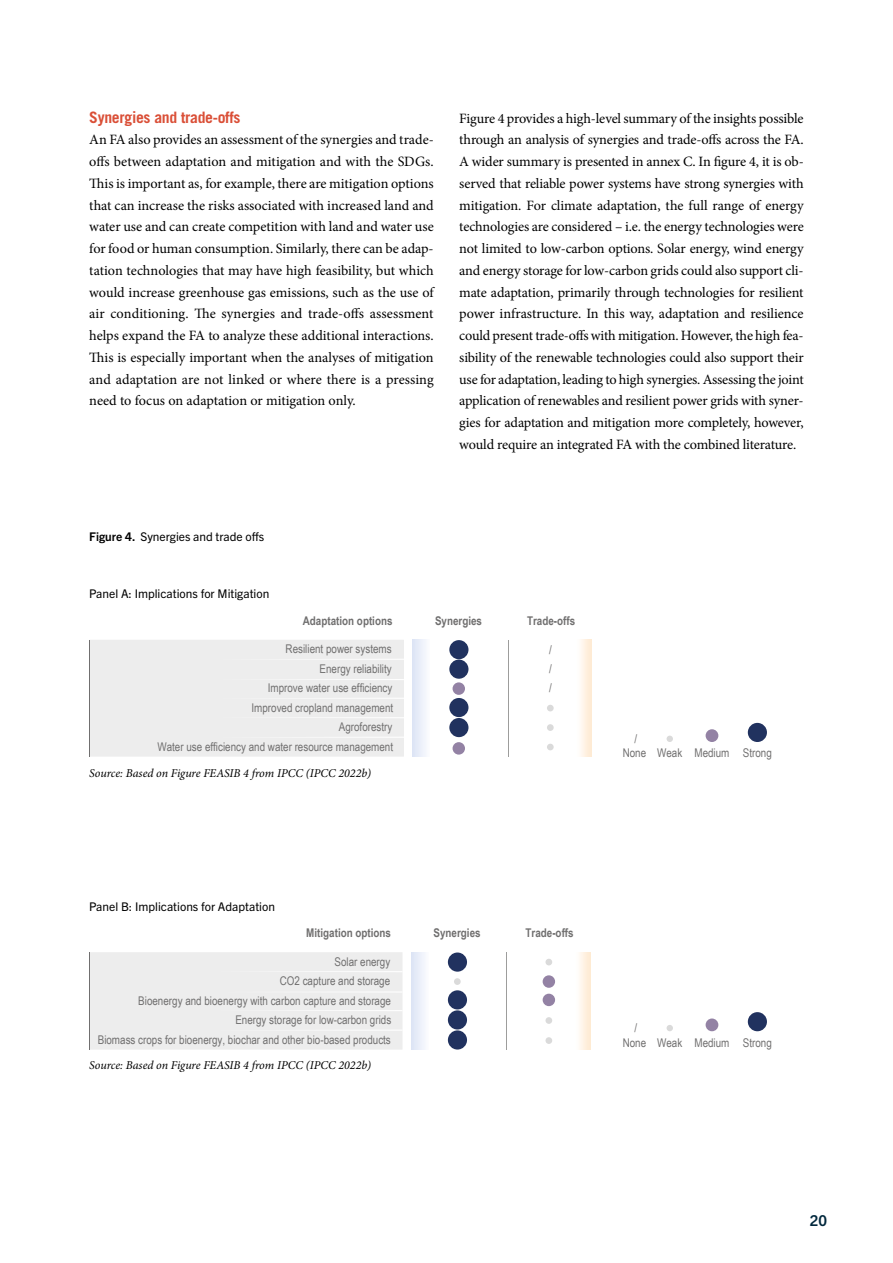
<style>
.page{position:relative;width:893px;height:1263px;background:#fff}
.page>*{position:absolute;margin:0;border:0;box-sizing:border-box;transform-origin:0 0}
.t1{font:700 15.75px "Trade Gothic LT Std";letter-spacing:-.02em;color:#da4f37}
.t2{font:700 15px "Trade Gothic Next LT Pro";color:#02283d}
.t3{font:14.25px/21.8px "Minion Pro";letter-spacing:-.01em;color:#000;text-align:justify}
.t4{font:12px/19.5px "Arial Narrow";color:#706f6f;text-align:right}
.t5{font:12px "Trade Gothic Next LT Pro";color:#000}
.t6{font:italic 12px "Minion Pro";color:#000}
.t7{font:700 12px "Arial Narrow";color:#706f6f}
.s1{font-weight:700}
</style>
<div class="page">
<div style="left:453px;top:682px;width:12px;height:13px;background:#9382a4;border-radius:50%"></div>
<div style="left:90px;top:640px;width:314px;height:117px;background:#ededed"></div>
<hr style="left:89px;top:640px;width:1px;height:117px;background:#706f6f">
<hr style="left:508px;top:640px;width:1px;height:117px;background:#9d9d9c">
<svg style="left:667px;top:736px;width:6px;height:6px"></svg>
<svg style="left:667px;top:1025px;width:6px;height:6px"></svg>
<div style="left:706px;top:729px;width:12px;height:13px;background:#9382a4;border-radius:50%"></div>
<div style="left:706px;top:1018px;width:12px;height:13px;background:#9382a4;border-radius:50%"></div>
<div style="left:748px;top:723px;width:19px;height:19px;background:#21325f;border-radius:50%"></div>
<div style="left:748px;top:1012px;width:19px;height:19px;background:#21325f;border-radius:50%"></div>
<div style="left:449px;top:660px;width:19px;height:19px;background:#21325f;border-radius:50%"></div>
<div style="left:449px;top:640px;width:19px;height:19px;background:#21325f;border-radius:50%"></div>
<div style="left:449px;top:698px;width:19px;height:19px;background:#21325f;border-radius:50%"></div>
<div style="left:449px;top:718px;width:19px;height:19px;background:#21325f;border-radius:50%"></div>
<div style="left:453px;top:742px;width:12px;height:13px;background:#9382a4;border-radius:50%"></div>
<div style="left:547px;top:744px;width:7px;height:6px;background:#dadada;border-radius:50%"></div>
<div style="left:547px;top:724px;width:7px;height:7px;background:#dadada;border-radius:50%"></div>
<div style="left:547px;top:705px;width:7px;height:6px;background:#dadada;border-radius:50%"></div>
<div style="left:545px;top:1017px;width:7px;height:7px;background:#dadada;border-radius:50%"></div>
<div style="left:545px;top:1037px;width:7px;height:7px;background:#dadada;border-radius:50%"></div>
<div style="left:545px;top:959px;width:7px;height:6px;background:#dadada;border-radius:50%"></div>
<div style="left:454px;top:978px;width:7px;height:7px;background:#dadada;border-radius:50%"></div>
<div style="left:90px;top:952px;width:312px;height:97px;background:#ededed"></div>
<hr style="left:89px;top:952px;width:1px;height:97px;background:#706f6f">
<hr style="left:507px;top:952px;width:1px;height:97px;background:#9d9d9c">
<div style="left:448px;top:952px;width:19px;height:20px;background:#21325f;border-radius:50%"></div>
<div style="left:448px;top:1010px;width:19px;height:19px;background:#21325f;border-radius:50%"></div>
<div style="left:448px;top:1030px;width:19px;height:19px;background:#21325f;border-radius:50%"></div>
<div style="left:448px;top:990px;width:19px;height:19px;background:#21325f;border-radius:50%"></div>
<div style="left:543px;top:975px;width:12px;height:13px;background:#9382a4;border-radius:50%"></div>
<div style="left:543px;top:994px;width:12px;height:12px;background:#9382a4;border-radius:50%"></div>
<p class="t1" style="left:89px;top:107px;width:153px">Synergies and trade-offs</p>
<p class="t3" style="left:89px;top:129px;width:346px">An FA also provides an assessment of the synergies and trade&shy;offs between adaptation and mitigation and with the SDGs.<br>This is important as, for example, there are mitigation options that can increase the risks associated with increased land and water use and can create competition with land and water use for food or human consumption. Similarly, there can be adap&shy;tation technologies that may have high feasibility, but which would increase greenhouse gas emissions, such as the use of air conditioning. The synergies and trade-offs assessment helps expand the FA to analyze these additional interactions.<br>This is especially important when the analyses of mitigation and adaptation are not linked or where there is a pressing need to focus on adaptation or mitigation only.</p>
<p class="t3" style="left:459px;top:107px;width:346px">Figure 4 provides a high-level summary of the insights possible through an analysis of synergies and trade-offs across the FA.<br>A wider summary is presented in annex C. In figure 4, it is ob&shy;served that reliable power systems have strong synergies with mitigation. For climate adaptation, the full range of energy technologies are considered – i.e. the energy technologies were not limited to low-carbon options. Solar energy, wind energy and energy storage for low-carbon grids could also support cli&shy;mate adaptation, primarily through technologies for resilient power infrastructure. In this way, adaptation and resilience could present trade-offs with mitigation. However, the high fea&shy;sibility of the renewable technologies could also support their use for adaptation, leading to high synergies. Assessing the joint application of renewables and resilient power grids with syner&shy;gies for adaptation and mitigation more completely, however, would require an integrated FA with the combined literature.</p>
<p class="t5" style="left:89px;top:528px;width:177px"><span class="s1">Figure 4.</span> Synergies and trade offs</p>
<p class="t5" style="left:89px;top:586px;width:182px">Panel A: Implications for Mitigation</p>
<p class="t7" style="left:303px;top:611px;width:91px">Adaptation options</p>
<p class="t7" style="left:435px;top:611px;width:49px">Synergies</p>
<p class="t7" style="left:527px;top:611px;width:50px">Trade-offs</p>
<p class="t4" style="left:286px;top:639px;width:108px">Resilient power systems</p>
<p class="t4" style="left:549px;top:639px;width:4px">/</p>
<p class="t4" style="left:268px;top:658px;width:126px">Energy reliability<br>Improve water use efficiency</p>
<p class="t4" style="left:157px;top:717px;width:237px">Agroforestry<br>Water use efficiency and water resource management</p>
<p class="t4" style="left:634px;top:728px;width:4px">/</p>
<p class="t4" style="left:549px;top:658px;width:4px;text-align:left">/ /</p>
<p class="t4" style="left:252px;top:697px;width:143px">Improved cropland management</p>
<p class="t4" style="left:623px;top:743px;width:25px">None</p>
<p class="t6" style="left:89px;top:765px;width:283px">Source: Based on Figure FEASIB 4 from IPCC (IPCC 2022b)</p>
<p class="t4" style="left:657px;top:743px;width:27px">Weak</p>
<p class="t4" style="left:694px;top:743px;width:36px">Medium</p>
<p class="t4" style="left:743px;top:743px;width:30px">Strong</p>
<p class="t5" style="left:89px;top:898px;width:187px">Panel B: Implications for Adaptation</p>
<p class="t7" style="left:306px;top:924px;width:86px">Mitigation options</p>
<p class="t7" style="left:434px;top:924px;width:49px">Synergies</p>
<p class="t7" style="left:526px;top:924px;width:50px">Trade-offs</p>
<p class="t4" style="left:138px;top:951px;width:254px">Solar energy<br>CO2 capture and storage<br>Bioenergy and bioenergy with carbon capture and storage</p>
<p class="t4" style="left:98px;top:1029px;width:295px">Biomass crops for bioenergy, biochar and other bio-based products</p>
<p class="t4" style="left:235px;top:1010px;width:157px">Energy storage for low-carbon grids</p>
<p class="t6" style="left:89px;top:1057px;width:283px">Source: Based on Figure FEASIB 4 from IPCC (IPCC 2022b)</p>
<p class="t4" style="left:634px;top:1017px;width:4px">/</p>
<p class="t4" style="left:623px;top:1032px;width:25px">None</p>
<p class="t4" style="left:657px;top:1032px;width:27px">Weak</p>
<p class="t4" style="left:694px;top:1032px;width:36px">Medium</p>
<p class="t4" style="left:743px;top:1032px;width:30px">Strong</p>
<p class="t2" style="left:810px;top:1210px;width:19px">20</p>
</div>
